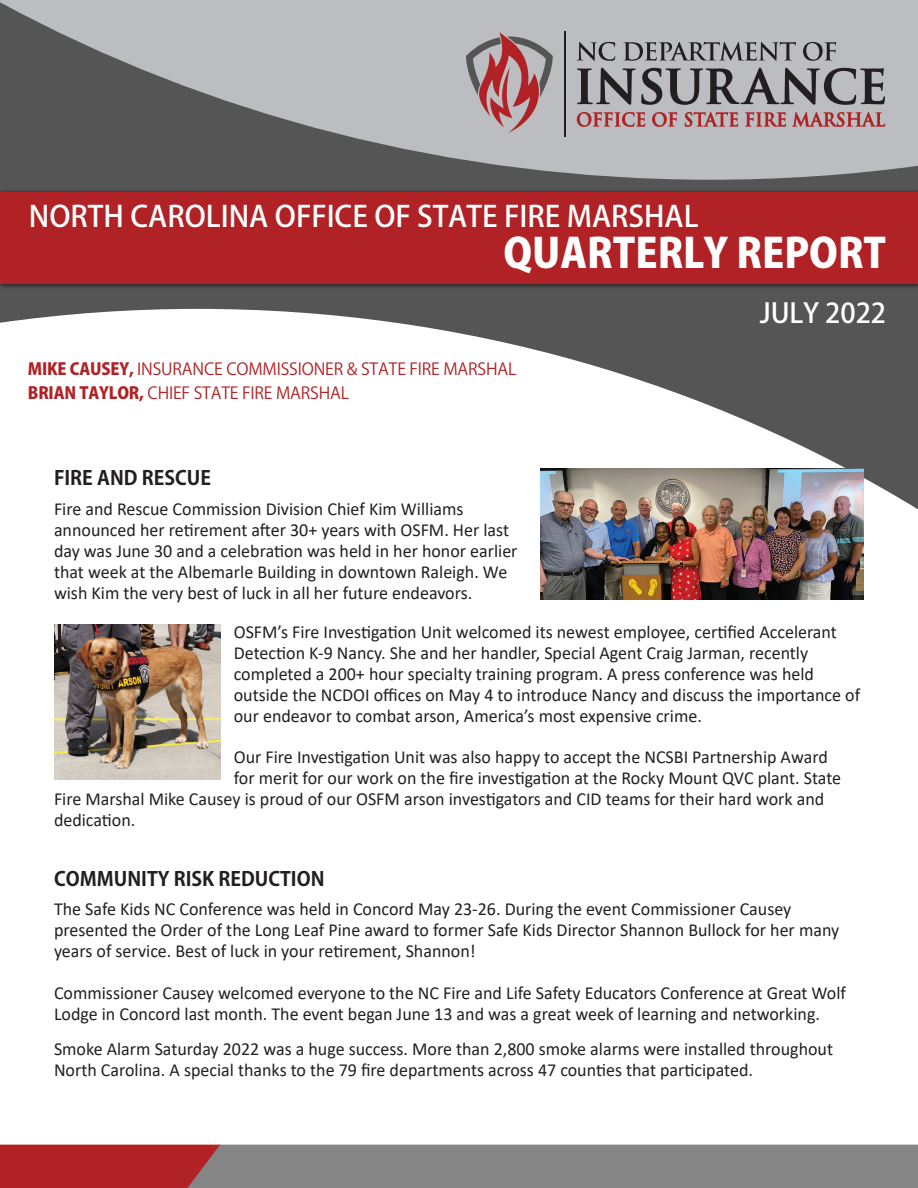
<style>
.page{position:relative;width:918px;height:1188px;background:#fff}
.page>*{position:absolute;margin:0;border:0;box-sizing:border-box;transform-origin:0 0}
.t1{font:800 40.5px "Koz Go Pr 6 N";color:#fff}
.t2{font:500 28.95px "Koz Go Pr 6 N";color:#fff}
.t3{font:500 27.15px "Koz Go Pr 6 N";color:#fff}
.t4{font:700 19.5px "Koz Go Pr 6 N";color:#231f20}
.t5{font:18.3px/21px "Calibri";color:#231f20}
.t6{font:16.5px/24px "Koz Go Pr 6 N";letter-spacing:-.01em;color:#b02225}
.s1{font-weight:800}
</style>
<div class="page">
<svg style="left:0;top:1145px;width:918px;height:43px;background:#8e6e6f"></svg>
<svg style="left:0;top:2px;width:918px;height:507px"></svg>
<img style="left:0;top:187px;width:918px;height:104px">
<div style="left:0;top:192px;width:918px;height:92px;background:#b02225"></div>
<img style="left:540px;top:469px;width:324px;height:130px">
<img style="left:54px;top:624px;width:166px;height:156px">
<h2 class="t2" style="left:29px;top:200px;width:671px">NORTH CAROLINA OFFICE OF STATE FIRE MARSHAL</h2>
<h1 class="t1" style="left:503px;top:230px;width:384px">QUARTERLY REPORT</h1>
<h3 class="t3" style="left:760px;top:297px;width:128px">JULY 2022</h3>
<p class="t6" style="left:28px;top:357px;width:490px"><span class="s1">MIKE CAUSEY,</span> INSURANCE COMMISSIONER &amp; STATE FIRE MARSHAL<br><span class="s1">BRIAN TAYLOR,</span> CHIEF STATE FIRE MARSHAL</p>
<p class="t4" style="left:54px;top:467px;width:159px">FIRE AND RESCUE</p>
<p class="t5" style="left:54px;top:498px;width:465px">Fire and Rescue Commission Division Chief Kim Williams announced her retirement after 30+ years with OSFM. Her last day was June 30 and a celebration was held in her honor earlier that week at the Albemarle Building in downtown Raleigh. We wish Kim the very best of luck in all her future endeavors.</p>
<p class="t5" style="left:234px;top:621px;width:628px">OSFM’s Fire Investigation Unit welcomed its newest employee, certified Accelerant Detection K-9 Nancy. She and her handler, Special Agent Craig Jarman, recently completed a 200+ hour specialty training program. A press conference was held outside the NCDOI offices on May 4 to introduce Nancy and discuss the importance of our endeavor to combat arson, America’s most expensive crime.</p>
<p class="t5" style="left:234px;top:746px;width:596px">Our Fire Investigation Unit was also happy to accept the NCSBI Partnership Award</p>
<p class="t5" style="left:234px;top:767px;width:609px">for merit for our work on the fire investigation at the Rocky Mount QVC plant. State</p>
<p class="t5" style="left:54px;top:788px;width:772px">Fire Marshal Mike Causey is proud of our OSFM arson investigators and CID teams for their hard work and</p>
<p class="t5" style="left:54px;top:809px;width:83px">dedication.</p>
<p class="t4" style="left:54px;top:868px;width:272px">COMMUNITY RISK REDUCTION</p>
<p class="t5" style="left:54px;top:898px;width:787px">The Safe Kids NC Conference was held in Concord May 23-26. During the event Commissioner Causey presented the Order of the Long Leaf Pine award to former Safe Kids Director Shannon Bullock for her many years of service. Best of luck in your retirement, Shannon!</p>
<p class="t5" style="left:54px;top:982px;width:793px">Commissioner Causey welcomed everyone to the NC Fire and Life Safety Educators Conference at Great Wolf<br>Lodge in Concord last month. The event began June 13 and was a great week of learning and networking.</p>
<p class="t5" style="left:54px;top:1038px;width:781px">Smoke Alarm Saturday 2022 was a huge success. More than 2,800 smoke alarms were installed throughout<br>North Carolina. A special thanks to the 79 fire departments across 47 counties that participated.</p>
</div>
